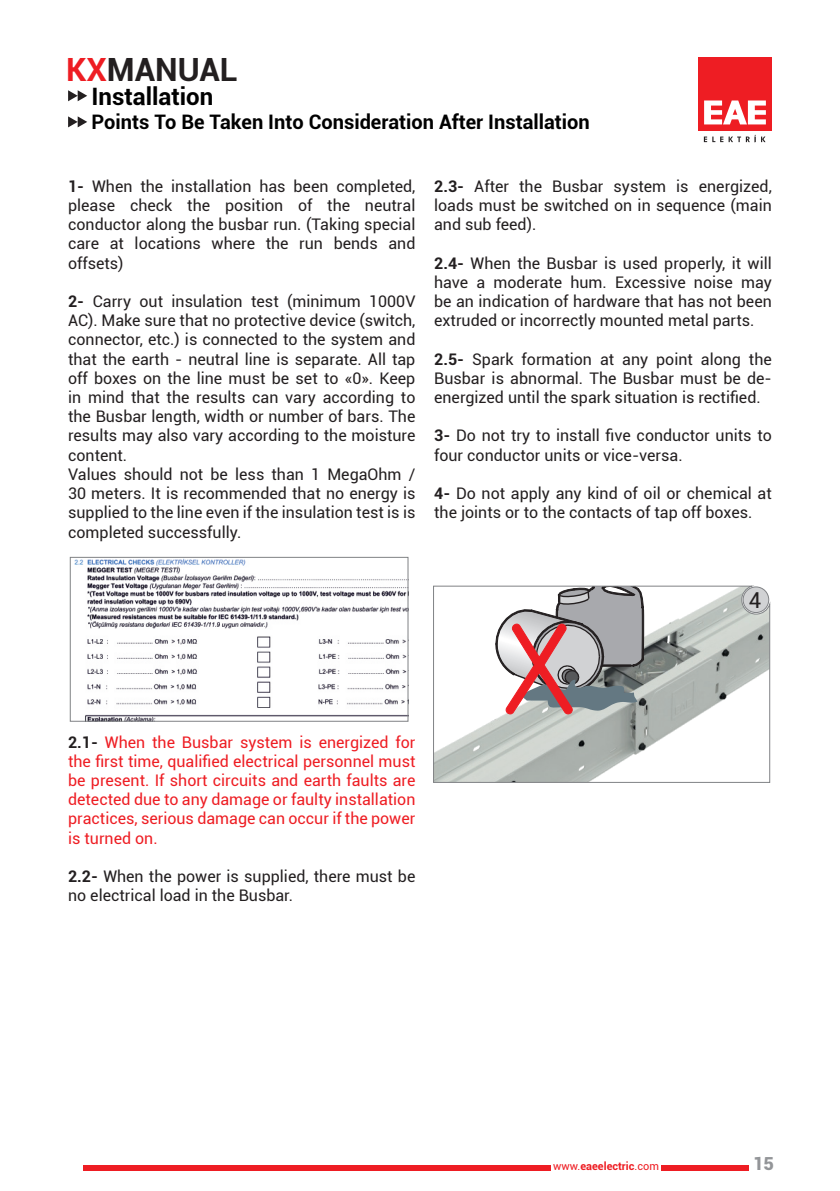
<style>
.page{position:relative;width:840px;height:1191px;background:#fff}
.page>*{position:absolute;margin:0;border:0;box-sizing:border-box;transform-origin:0 0}
.t1{font:700 32px "Roboto";color:#231f20}
.t2{font:700 24px "Roboto";color:#000}
.t3{font:22.2px "Roboto";color:#231f20}
.t4{font:700 20px "Roboto";color:#000}
.t5{font:900 18px "Roboto";color:#939598}
.t6{font:16px/19.2px "Roboto";color:#231f20;text-align:justify}
.t7{font:16px/19.2px "Roboto";color:#ee1d23;text-align:justify}
.t8{font:700 11px "Roboto";color:#ee1d23}
.s1{color:#ee1d23}
.s2{font-weight:700}
.s3{font-weight:700;color:#231f20}
.s4{font-weight:400}
</style>
<div class="page">
<svg style="left:68px;top:90px;width:19px;height:11px"></svg>
<div style="left:84px;top:1164px;width:466px;height:6px;background:#ee1d23"></div>
<div style="left:660px;top:1164px;width:87px;height:6px;background:#ee1d23"></div>
<svg style="left:68px;top:116px;width:19px;height:11px"></svg>
<div style="left:697px;top:57px;width:74px;height:73px;background:#ee1d23"></div>
<svg style="left:704px;top:100px;width:61px;height:24px"></svg>
<svg style="left:703px;top:137px;width:3px;height:5px"></svg>
<svg style="left:712px;top:135px;width:53px;height:7px"></svg>
<svg style="left:433px;top:586px;width:336px;height:197px"></svg>
<div style="left:742px;top:587px;width:26px;height:25px;background:#d1d2d4;border-radius:50%"></div>
<div style="left:742px;top:587px;width:26px;height:26px;border:1px solid #808285;border-radius:50%"></div>
<img style="left:74px;top:559px;width:332px;height:160px">
<div style="left:70px;top:557px;width:338px;height:164px;border:1px solid #808285"></div>
<h1 class="t1" style="left:66px;top:47px;width:173px"><span class="s1">KX</span>MANUAL</h1>
<h2 class="t2" style="left:91px;top:79px;width:123px">Installation</h2>
<p class="t4" style="left:91px;top:108px;width:499px">Points To Be Taken Into Consideration After Installation</p>
<p class="t6" style="left:68px;top:176px;width:348px"><span class="s2">1-</span> When the installation has been completed, please check the position of the neutral conductor along the busbar run. (Taking special care at locations where the run bends and offsets)</p>
<p class="t6" style="left:68px;top:291px;width:348px;text-align:left"><span class="s2">2-</span> Carry out insulation test (minimum 1000V AC). Make sure that no protective device (switch, connector, etc.) is connected to the system and that the earth - neutral line is separate. All tap off boxes on the line must be set to «0». Keep in mind that the results can vary according to the Busbar length, width or number of bars. The results may also vary according to the moisture content.<br>Values should not be less than 1 MegaOhm / 30 meters. It is recommended that no energy is supplied to the line even if the insulation test is is completed successfully.</p>
<p class="t6" style="left:434px;top:176px;width:339px"><span class="s2">2.3-</span> After the Busbar system is energized, loads must be switched on in sequence (main and sub feed).</p>
<p class="t6" style="left:434px;top:253px;width:339px"><span class="s2">2.4-</span> When the Busbar is used properly, it will have a moderate hum. Excessive noise may be an indication of hardware that has not been extruded or incorrectly mounted metal parts.</p>
<p class="t6" style="left:434px;top:349px;width:339px"><span class="s2">2.5-</span> Spark formation at any point along the Busbar is abnormal. The Busbar must be de&shy;energized until the spark situation is rectified.</p>
<p class="t6" style="left:434px;top:425px;width:339px"><span class="s2">3-</span> Do not try to install five conductor units to four conductor units or vice-versa.</p>
<p class="t6" style="left:434px;top:483px;width:339px"><span class="s2">4-</span> Do not apply any kind of oil or chemical at the joints or to the contacts of tap off boxes.</p>
<h3 class="t3" style="left:748px;top:584px;width:14px">4</h3>
<p class="t7" style="left:68px;top:731px;width:348px"><span class="s3">2.1-</span> When the Busbar system is energized for the first time, qualified electrical personnel must be present. If short circuits and earth faults are detected due to any damage or faulty installation practices, serious damage can occur if the power is turned on.</p>
<p class="t6" style="left:68px;top:866px;width:348px"><span class="s2">2.2-</span> When the power is supplied, there must be no electrical load in the Busbar.</p>
<p class="t8" style="left:553px;top:1158px;width:107px"><span class="s4">www.</span>eaeelectric<span class="s4">.com</span></p>
<p class="t5" style="left:752px;top:1151px;width:22px">15</p>
</div>
